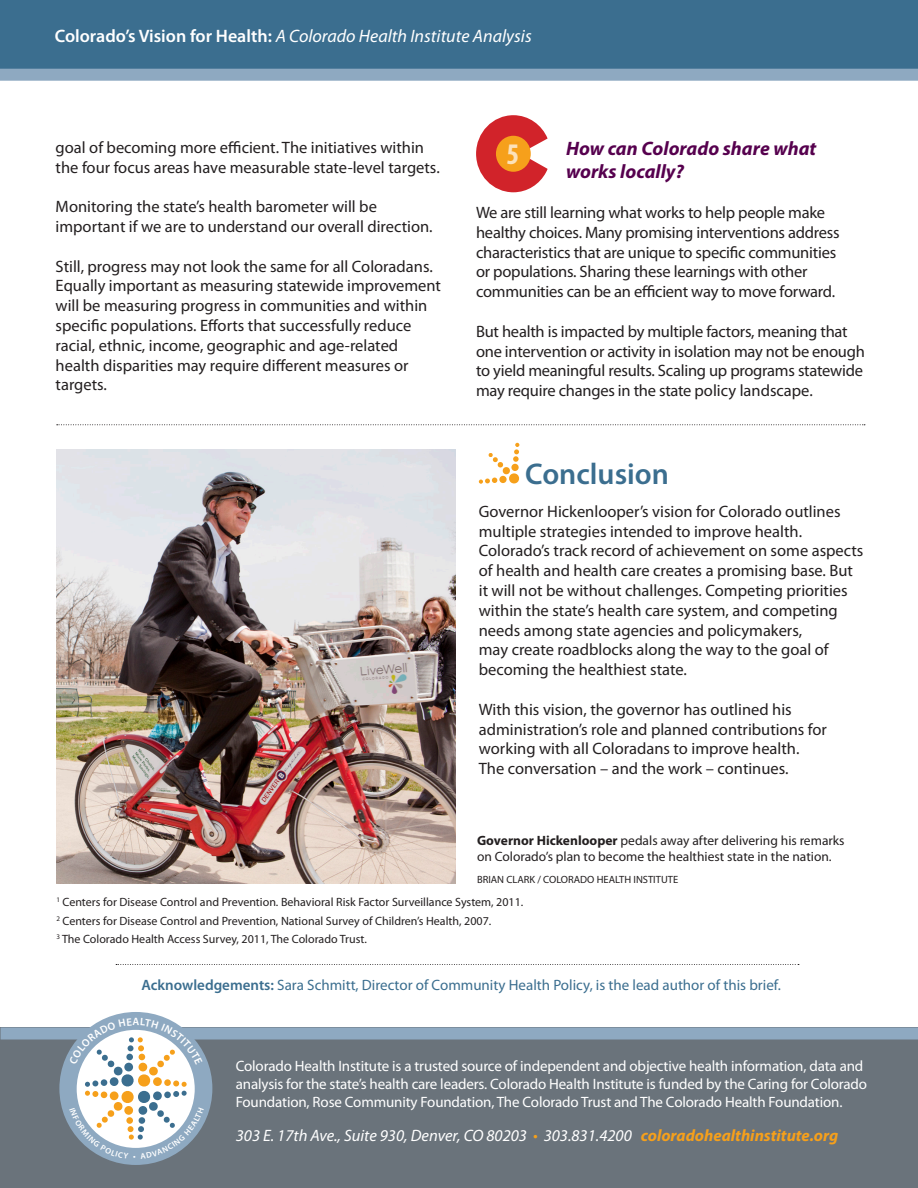
<style>
.page{position:relative;width:918px;height:1188px;background:#fff}
.page>*{position:absolute;margin:0;border:0;box-sizing:border-box;transform-origin:0 0}
.t1{font:600 30px "Myriad Pro";color:#3b6e8f}
.t2{font:700 condensed 30px "Myriad Pro";color:#fce2ba}
.Question{font:italic 700 19.5px/23.4px "Myriad Pro";color:#56004e}
.t3{font:italic 18px "Myriad Pro";color:#fff}
.t4{font:16.5px/19.8px "Myriad Pro";color:#231f20}
.t5{font:italic 16.5px "Myriad Pro";color:#fff}
.t6{font:15px/18px "Myriad Pro";letter-spacing:-.01em;color:#fff}
.t7{font:15px "Myriad Pro";color:#3b6e8f}
.t8{font:13.5px/16.2px "Myriad Pro";color:#231f20}
.t9{font:12px "Myriad Pro";color:#231f20}
.t10{font:10.5px "Myriad Pro";color:#231f20}
.s1{font-weight:600;font-style:normal}
.s2{font-weight:700}
.s3{font-weight:600}
.s4{color:#f6a01a}
.s5{font-weight:700;color:#f6a01b}
</style>
<div class="page">
<div style="left:0;top:0;width:918px;height:69px;background:#3b6e8f"></div>
<div style="left:0;top:69px;width:918px;height:12px;background:#8ea9c1"></div>
<div style="left:0;top:1028px;width:918px;height:160px;background:#6a737b"></div>
<div style="left:1px;top:1028px;width:917px;height:12px;background:#8ea9c1"></div>
<div style="left:59px;top:1012px;width:153px;height:153px;background:#8ea9c1;border-radius:50%"></div>
<svg style="left:476px;top:115px;width:72px;height:77px"></svg>
<div style="left:496px;top:136px;width:35px;height:36px;background:#f6a01b;border-radius:50%"></div>
<svg style="left:479px;top:443px;width:41px;height:41px"></svg>
<div style="left:511px;top:464px;width:8px;height:7px;background:#f6a01b;border-radius:50%"></div>
<img style="left:56px;top:450px;width:399px;height:434px">
<svg style="left:57px;top:424px;width:808px;height:1px"></svg>
<svg style="left:116px;top:964px;width:683px;height:1px"></svg>
<svg style="left:69px;top:1018px;width:135px;height:141px"></svg>
<p class="t3" style="left:55px;top:25px;width:478px"><span class="s1">Colorado’s Vision for Health:</span> A Colorado Health Institute Analysis</p>
<p class="t4" style="left:56px;top:137px;width:386px">goal of becoming more efficient. The initiatives within the four focus areas have measurable state-level targets.</p>
<p class="t4" style="left:56px;top:196px;width:379px">Monitoring the state’s health barometer will be important if we are to understand our overall direction.</p>
<p class="t4" style="left:56px;top:256px;width:387px">Still, progress may not look the same for all Coloradans.<br>Equally important as measuring statewide improvement will be measuring progress in communities and within specific populations. Efforts that successfully reduce racial, ethnic, income, geographic and age-related health disparities may require different measures or targets.</p>
<p class="t2" style="left:506px;top:135px;width:14px">5</p>
<p class="Question" style="left:566px;top:136px;width:252px">How can Colorado share what works locally?</p>
<p class="t4" style="left:476px;top:202px;width:365px">We are still learning what works to help people make healthy choices. Many promising interventions address characteristics that are unique to specific communities or populations. Sharing these learnings with other communities can be an efficient way to move forward.</p>
<p class="t4" style="left:476px;top:321px;width:390px">But health is impacted by multiple factors, meaning that one intervention or activity in isolation may not be enough to yield meaningful results. Scaling up programs statewide may require changes in the state policy landscape.</p>
<p class="t1" style="left:525px;top:455px;width:145px">Conclusion</p>
<p class="t4" style="left:479px;top:501px;width:386px">Governor Hickenlooper’s vision for Colorado outlines multiple strategies intended to improve health.<br>Colorado’s track record of achievement on some aspects of health and health care creates a promising base. But it will not be without challenges. Competing priorities within the state’s health care system, and competing needs among state agencies and policymakers,<br>may create roadblocks along the way to the goal of becoming the healthiest state.</p>
<p class="t4" style="left:479px;top:699px;width:350px">With this vision, the governor has outlined his administration’s role and planned contributions for working with all Coloradans to improve health.</p>
<p class="t4" style="left:479px;top:759px;width:311px">The conversation – and the work – continues.</p>
<p class="t8" style="left:477px;top:832px;width:369px"><span class="s2">Governor Hickenlooper</span> pedals away after delivering his remarks on Colorado’s plan to become the healthiest state in the nation.</p>
<p class="t10" style="left:477px;top:873px;width:203px">BRIAN CLARK / COLORADO HEALTH INSTITUTE</p>
<p class="t9" style="left:56px;top:894px;width:469px"><sup>1</sup> Centers for Disease Control and Prevention. Behavioral Risk Factor Surveillance System, 2011.</p>
<p class="t9" style="left:56px;top:913px;width:436px"><sup>2</sup> Centers for Disease Control and Prevention, National Survey of Children’s Health, 2007.</p>
<p class="t9" style="left:56px;top:932px;width:312px"><sup>3</sup> The Colorado Health Access Survey, 2011, The Colorado Trust.</p>
<p class="t7" style="left:141px;top:976px;width:641px"><span class="s3">Acknowledgements:</span> Sara Schmitt, Director of Community Health Policy, is the lead author of this brief.</p>
<p class="t6" style="left:236px;top:1056px;width:633px">Colorado Health Institute is a trusted source of independent and objective health information, data and analysis for the state’s health care leaders. Colorado Health Institute is funded by the Caring for Colorado<br>Foundation, Rose Community Foundation, The Colorado Trust and The Colorado Health Foundation.</p>
<p class="t5" style="left:236px;top:1125px;width:604px">303 E. 17th Ave., Suite 930, Denver, CO 80203 <span class="s4">•</span> 303.831.4200 <span class="s5">coloradohealthinstitute.org</span></p>
</div>
